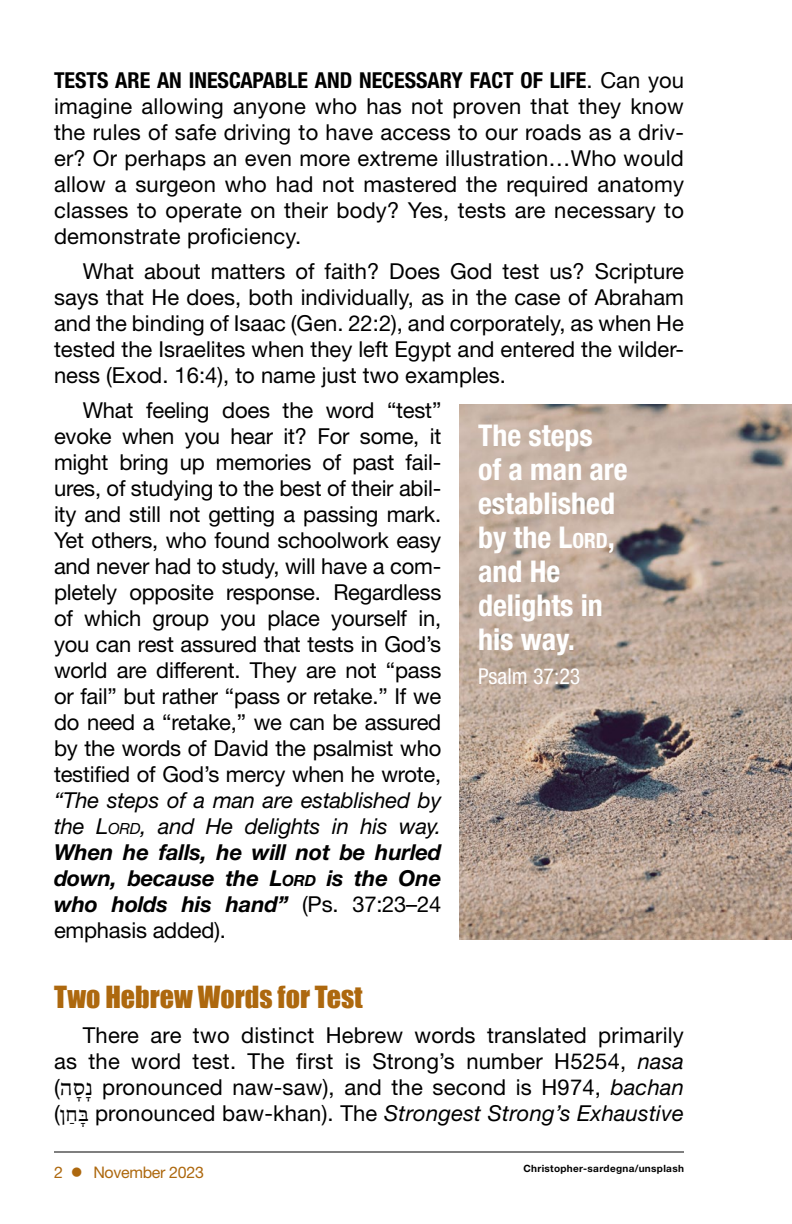
<style>
.page{position:relative;width:792px;height:1224px;background:#fff}
.page>*{position:absolute;margin:0;border:0;box-sizing:border-box;transform-origin:0 0}
.t1{font:700 condensed 30px/34px "Helvetica Neue LT Std";color:#fff}
.t2{font:28px "Impact";color:#ad680e}
.t3{font:22px/26px "Helvetica Neue LT Std";color:#000;text-align:justify}
.t4{font:condensed 22px "Helvetica Neue LT Std";color:#fff}
.t5{font:16px "Helvetica Neue LT Std";letter-spacing:-.02em;color:#ad680e}
.t6{font:700 10px "Helvetica Neue LT Std";letter-spacing:.03em;color:#000}
.s1{font-weight:700;font-stretch:condensed}
.s2{font-style:italic}
.s3{font-style:italic;font-size:15.4px}
.s4{font-weight:700;font-style:italic}
.s5{font-weight:700;font-style:italic;font-size:15.4px}
.s6{font-style:inherit}
.s7{font-size:21px}
.s8{font-family:"Adobe Hebrew";font-size:26px}
.s9{font-family:"Adobe Hebrew";font-size:24px}
</style>
<div class="page">
<hr style="left:54px;top:1152px;width:630px;height:1px;background:#000">
<img style="left:459px;top:405px;width:333px;height:535px">
<p class="t3" style="left:54px;top:67px;width:632px"><span class="s1">TESTS ARE AN INESCAPABLE AND NECESSARY FACT OF LIFE</span>. Can you imagine allowing anyone who has not proven that they know the rules of safe driving to have access to our roads as a driv&shy;er? Or perhaps an even more extreme illustration…Who would allow a surgeon who had not mastered the required anatomy classes to operate on their body? Yes, tests are necessary to demonstrate proficiency.</p>
<p class="t3" style="left:54px;top:258px;width:632px;text-indent:29px">What about matters of faith? Does God test us? Scripture says that He does, both individually, as in the case of Abraham and the binding of Isaac (Gen. 22:2), and corporately, as when He tested the Israelites when they left Egypt and entered the wilder&shy;ness (Exod. 16:4), to name just two examples.</p>
<p class="t3" style="left:54px;top:397px;width:389px;text-indent:29px">What feeling does the word “test” evoke when you hear it? For some, it might bring up memories of past fail&shy;ures, of studying to the best of their abil&shy;ity and still not getting a passing mark.<br>Yet others, who found schoolwork easy and never had to study, will have a com&shy;pletely opposite response. Regardless of which group you place yourself in, you can rest assured that tests in God’s world are different. They are not “pass or fail” but rather “pass or retake.” If we do need a “retake,” we can be assured by the words of David the psalmist who testified of God’s mercy when he wrote, <span class="s2">“The steps of a man are established by the</span> <span class="s2">L</span><span class="s3">ord</span><span class="s2">, and He delights in his way.<br></span><span class="s4">When he falls, he will not be hurled down, because the</span> <span class="s4">L</span><span class="s5">ord</span> <span class="s4">is the One who holds his hand”</span> (Ps. 37:23–24 emphasis added).</p>
<p class="t1" style="left:478px;top:418px;width:116px">The steps</p>
<p class="t1" style="left:478px;top:452px;width:151px">of a man are established by the <span class="s6">L</span><span class="s7">ord</span>, and He delights in his way.</p>
<p class="t4" style="left:478px;top:664px;width:104px">Psalm 37:23</p>
<p class="t2" style="left:54px;top:975px;width:310px">Two Hebrew Words for Test</p>
<p class="t3" style="left:54px;top:1022px;width:632px;text-indent:29px">There are two distinct Hebrew words translated primarily as the word test. The first is Strong’s number H5254, <span class="s2">nasa </span>(<span class="s8">ה ָס ָנ</span> pronounced naw-saw), and the second is H974, <span class="s2">bachan </span>(<span class="s9">ן ַח ָבּ</span> pronounced baw-khan). The <span class="s2">Strongest Strong’s Exhaustive</span></p>
<p class="t6" style="left:523px;top:1163px;width:162px">Christopher-sardegna/unsplash</p>
<p class="t5" style="left:54px;top:1162px;width:151px">2 ● November 2023</p>
</div>
